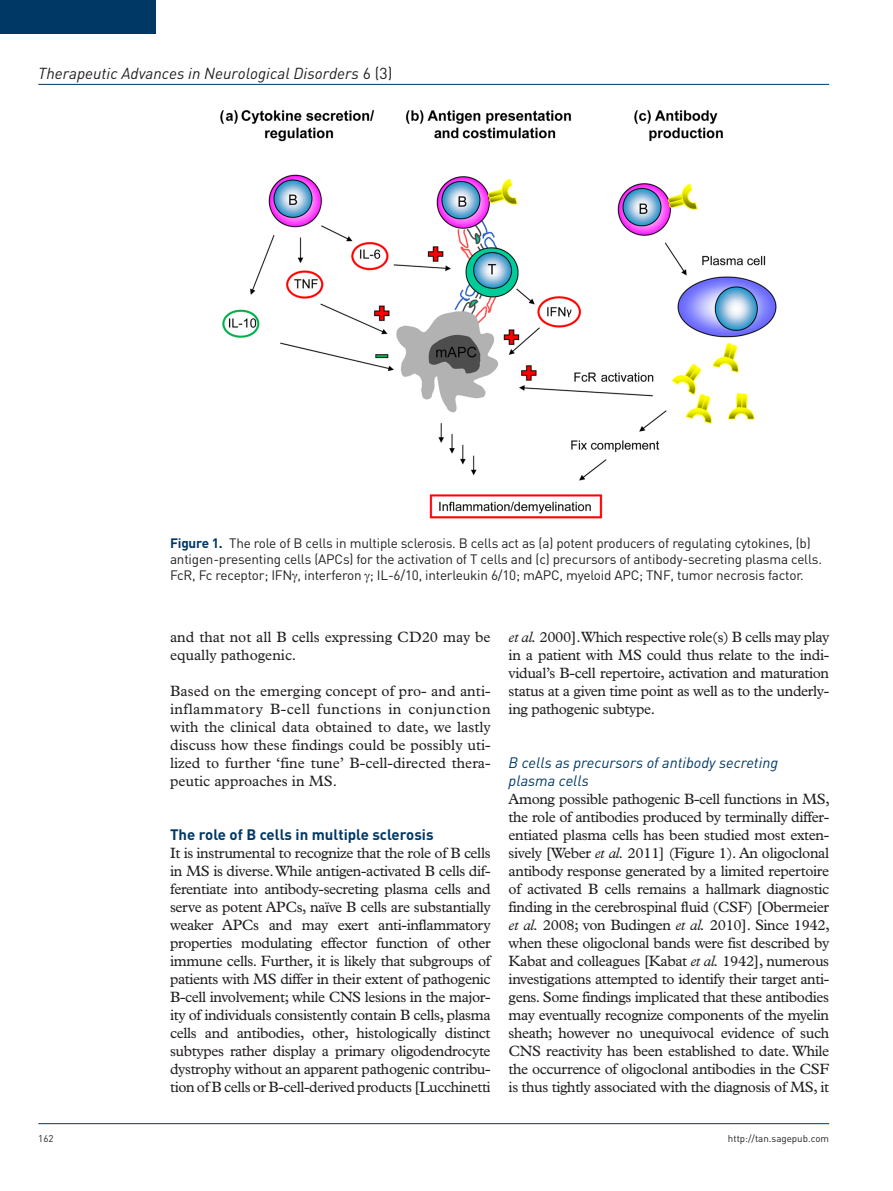
<style>
.page{position:relative;width:893px;height:1191px;background:#fff}
.page>*{position:absolute;margin:0;border:0;box-sizing:border-box;transform-origin:0 0}
.LRH{font:italic 15.75px "DIN";color:#231f20}
.Text{font:15px/18px "Plantin Std";letter-spacing:-.025em;color:#231f20;text-align:justify}
.Text-Indent{font:15px/18px "Plantin Std";color:#231f20}
.SEC-B{font:italic 15px/18px "DIN";color:#003865}
.SEC-A{font:700 15px "DIN";color:#003865}
.FG{font:13.5px/15.8px "DIN";letter-spacing:-.015em;color:#231f20}
.LRH_F{font:9.75px "DIN";color:#231f20}
.s1{font-style:normal}
.s2{font-weight:700;color:#003865}
.s3{font-style:italic}
</style>
<div class="page">
<hr style="left:38px;top:84px;width:791px;height:1px;background:#003865">
<hr style="left:38px;top:1123px;width:791px;height:1px;background:#003865">
<div style="left:0;top:0;width:155px;height:34px;background:#003865"></div>
<img style="left:221px;top:110px;width:556px;height:409px">
<p class="LRH" style="left:38px;top:63px;width:356px">Therapeutic Advances in Neurological Disorders <span class="s1">6 (3)</span></p>
<p class="FG" style="left:170px;top:535px;width:653px"><span class="s2">Figure 1.</span> The role of B cells in multiple sclerosis. B cells act as (a) potent producers of regulating cytokines, (b) antigen-presenting cells (APCs) for the activation of T cells and (c) precursors of antibody-secreting plasma cells.<br>FcR, Fc receptor; IFN , interferon ; IL-6/10, interleukin 6/10; mAPC, myeloid APC; TNF, tumor necrosis factor.</p>
<p class="Text-Indent" style="left:170px;top:628px;width:322px">and that not all B cells expressing CD20 may be equally pathogenic.</p>
<p class="Text-Indent" style="left:170px;top:682px;width:322px;text-align:justify">Based on the emerging concept of pro- and anti&shy;inflammatory B-cell functions in conjunction with the clinical data obtained to date, we lastly discuss how these findings could be possibly uti&shy;lized to further ‘fine tune’ B-cell-directed thera&shy;peutic approaches in MS.</p>
<p class="SEC-A" style="left:170px;top:825px;width:265px">The role of B cells in multiple sclerosis</p>
<p class="Text" style="left:170px;top:844px;width:322px">It is instrumental to recognize that the role of B cells in MS is diverse. While antigen-activated B cells dif&shy;ferentiate into antibody-secreting plasma cells and serve as potent APCs, naïve B cells are substantially weaker APCs and may exert anti-inflammatory properties modulating effector function of other immune cells. Further, it is likely that subgroups of patients with MS differ in their extent of pathogenic B-cell involvement; while CNS lesions in the major&shy;ity of individuals consistently contain B cells, plasma cells and antibodies, other, histologically distinct subtypes rather display a primary oligodendrocyte dystrophy without an apparent pathogenic contribu&shy;tion of B cells or B-cell-derived products [Lucchinetti</p>
<p class="Text" style="left:509px;top:628px;width:322px"><span class="s3">et al.</span> 2000]. Which respective role(s) B cells may play in a patient with MS could thus relate to the indi&shy;vidual’s B-cell repertoire, activation and maturation status at a given time point as well as to the underly&shy;ing pathogenic subtype.</p>
<p class="SEC-B" style="left:509px;top:753px;width:271px">B cells as precursors of antibody secreting plasma cells</p>
<p class="Text" style="left:509px;top:790px;width:323px">Among possible pathogenic B-cell functions in MS, the role of antibodies produced by terminally differ&shy;entiated plasma cells has been studied most exten&shy;sively [Weber <span class="s3">et al.</span> 2011] (Figure 1). An oligoclonal antibody response generated by a limited repertoire of activated B cells remains a hallmark diagnostic finding in the cerebrospinal fluid (CSF) [Obermeier <span class="s3">et al.</span> 2008; von Budingen <span class="s3">et al.</span> 2010]. Since 1942, when these oligoclonal bands were fist described by Kabat and colleagues [Kabat <span class="s3">et al.</span> 1942], numerous investigations attempted to identify their target anti&shy;gens. Some findings implicated that these antibodies may eventually recognize components of the myelin sheath; however no unequivocal evidence of such CNS reactivity has been established to date. While the occurrence of oligoclonal antibodies in the CSF is thus tightly associated with the diagnosis of MS, it</p>
<p class="LRH_F" style="left:38px;top:1132px;width:17px">162</p>
<p class="LRH_F" style="left:728px;top:1132px;width:103px">http://tan.sagepub.com</p>
</div>
